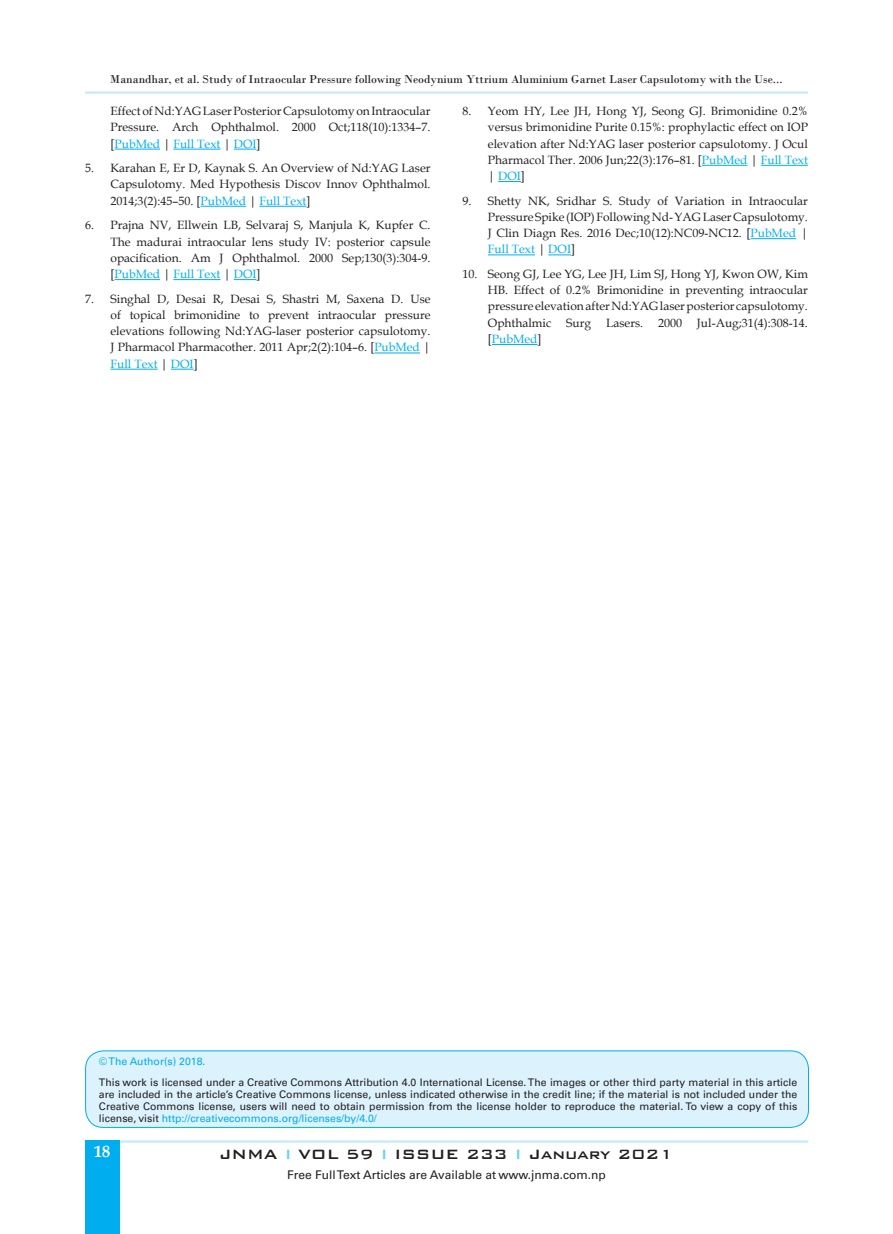
<style>
.page{position:relative;width:893px;height:1234px;background:#fff}
.page>*{position:absolute;margin:0;border:0;box-sizing:border-box;transform-origin:0 0}
.t1{font:500 18px "Bank Gothic BT";color:#231f20}
.t2{font:700 16.5px "Book Antiqua";color:#fff}
.reference{font:12px/16.2px "Book Antiqua";color:#231f20;text-align:justify}
.Introduction{font:12px "Bodoni";color:#231f20}
.t3{font:12px "Univers";color:#231f20}
.Normal_wrd_2{font:10.5px/12px "Univers";color:#231f20;text-align:justify}
.Normal_wrd_2-2{font:10.5px "Univers";color:#00aeef}
.s1{color:#00aeef}
.s2{color:#6bcff6}
</style>
<div class="page">
<hr style="left:85px;top:91px;width:723px;height:3px;background:#c6eafa">
<hr style="left:85px;top:1140px;width:723px;height:2px;background:#c6eafa">
<div style="left:85px;top:1140px;width:35px;height:93px;background:#00aeef"></div>
<hr style="left:115px;top:149px;width:45px;height:1px;background:#00aeef">
<hr style="left:173px;top:149px;width:47px;height:1px;background:#00aeef">
<svg style="left:234px;top:149px;width:22px;height:1px"></svg>
<hr style="left:201px;top:206px;width:45px;height:1px;background:#00aeef">
<hr style="left:259px;top:206px;width:47px;height:1px;background:#00aeef">
<hr style="left:115px;top:279px;width:45px;height:1px;background:#00aeef">
<hr style="left:173px;top:279px;width:47px;height:1px;background:#00aeef">
<svg style="left:234px;top:279px;width:22px;height:1px"></svg>
<hr style="left:374px;top:352px;width:46px;height:1px;background:#00aeef">
<hr style="left:111px;top:369px;width:47px;height:1px;background:#00aeef">
<svg style="left:171px;top:369px;width:23px;height:1px"></svg>
<hr style="left:702px;top:165px;width:45px;height:1px;background:#00aeef">
<hr style="left:761px;top:165px;width:47px;height:1px;background:#00aeef">
<svg style="left:498px;top:181px;width:23px;height:1px"></svg>
<hr style="left:750px;top:238px;width:46px;height:1px;background:#00aeef">
<hr style="left:488px;top:254px;width:47px;height:1px;background:#00aeef">
<svg style="left:548px;top:254px;width:23px;height:1px"></svg>
<hr style="left:492px;top:344px;width:45px;height:1px;background:#00aeef">
<div style="left:86px;top:1050px;width:722px;height:77px;background:#dcf2fc;border-radius:18px"></div>
<div style="left:85px;top:1050px;width:724px;height:77px;border:1px solid #00aeef;border-radius:18px"></div>
<p class="Introduction" style="left:110px;top:72px;width:674px">Manandhar, et al. Study of Intraocular Pressure following Neodynium Yttrium Aluminium Garnet Laser Capsulotomy with the Use...</p>
<p class="reference" style="left:111px;top:103px;width:321px">Effect of Nd:YAG Laser Posterior Capsulotomy on Intraocular Pressure. Arch Ophthalmol. 2000 Oct;118(10):1334–7. [<span class="s1">PubMed</span> | <span class="s1">Full Text</span> | <span class="s1">DOI</span>]</p>
<p class="reference" style="left:111px;top:160px;width:321px;text-indent:-26px">5. Karahan E, Er D, Kaynak S. An Overview of Nd:YAG Laser Capsulotomy. Med Hypothesis Discov Innov Ophthalmol.<br>2014;3(2):45–50. [<span class="s1">PubMed</span> | <span class="s1">Full Text</span>]</p>
<p class="reference" style="left:111px;top:217px;width:321px;text-indent:-26px">6. Prajna NV, Ellwein LB, Selvaraj S, Manjula K, Kupfer C.<br>The madurai intraocular lens study IV: posterior capsule opacification. Am J Ophthalmol. 2000 Sep;130(3):304-9. [<span class="s1">PubMed</span> | <span class="s1">Full Text</span> | <span class="s1">DOI</span>]</p>
<p class="reference" style="left:111px;top:290px;width:321px;text-indent:-26px">7. Singhal D, Desai R, Desai S, Shastri M, Saxena D. Use of topical brimonidine to prevent intraocular pressure elevations following Nd:YAG-laser posterior capsulotomy.<br>J Pharmacol Pharmacother. 2011 Apr;2(2):104–6. [<span class="s1">PubMed</span> | <span class="s1">Full Text</span> | <span class="s1">DOI</span>]</p>
<p class="reference" style="left:488px;top:103px;width:321px;text-indent:-26px">8. Yeom HY, Lee JH, Hong YJ, Seong GJ. Brimonidine 0.2% versus brimonidine Purite 0.15%: prophylactic effect on IOP elevation after Nd:YAG laser posterior capsulotomy. J Ocul Pharmacol Ther. 2006 Jun;22(3):176–81. [<span class="s1">PubMed</span> | <span class="s1">Full Text </span>| <span class="s1">DOI</span>]</p>
<p class="reference" style="left:488px;top:192px;width:321px;text-indent:-26px">9. Shetty NK, Sridhar S. Study of Variation in Intraocular Pressure Spike (IOP) Following Nd- YAG Laser Capsulotomy.<br>J Clin Diagn Res. 2016 Dec;10(12):NC09-NC12. [<span class="s1">PubMed</span> | <span class="s1">Full Text</span> | <span class="s1">DOI</span>]</p>
<p class="reference" style="left:488px;top:265px;width:321px;text-indent:-26px">10. Seong GJ, Lee YG, Lee JH, Lim SJ, Hong YJ, Kwon OW, Kim HB. Effect of 0.2% Brimonidine in preventing intraocular pressure elevation after Nd:YAG laser posterior capsulotomy.<br>Ophthalmic Surg Lasers. 2000 Jul-Aug;31(4):308-14. [<span class="s1">PubMed</span>]</p>
<p class="Normal_wrd_2-2" style="left:99px;top:1054px;width:108px">© The Author(s) 2018.</p>
<p class="Normal_wrd_2" style="left:99px;top:1075px;width:700px">This work is licensed under a Creative Commons Attribution 4.0 International License. The images or other third party material in this article are included in the article’s Creative Commons license, unless indicated otherwise in the credit line; if the material is not included under the Creative Commons license, users will need to obtain permission from the license holder to reproduce the material. To view a copy of this license, visit <span class="s1">http://creativecommons.org/licenses/by/4.0/</span></p>
<h2 class="t2" style="left:94px;top:1139px;width:18px">18</h2>
<h1 class="t1" style="left:220px;top:1143px;width:455px">JNMA <span class="s2">I</span> VOL 59 <span class="s2">I</span> ISSUE 233 <span class="s2">I</span> January 2021</h1>
<p class="t3" style="left:287px;top:1167px;width:320px">Free Full Text Articles are Available at www.jnma.com.np</p>
</div>
